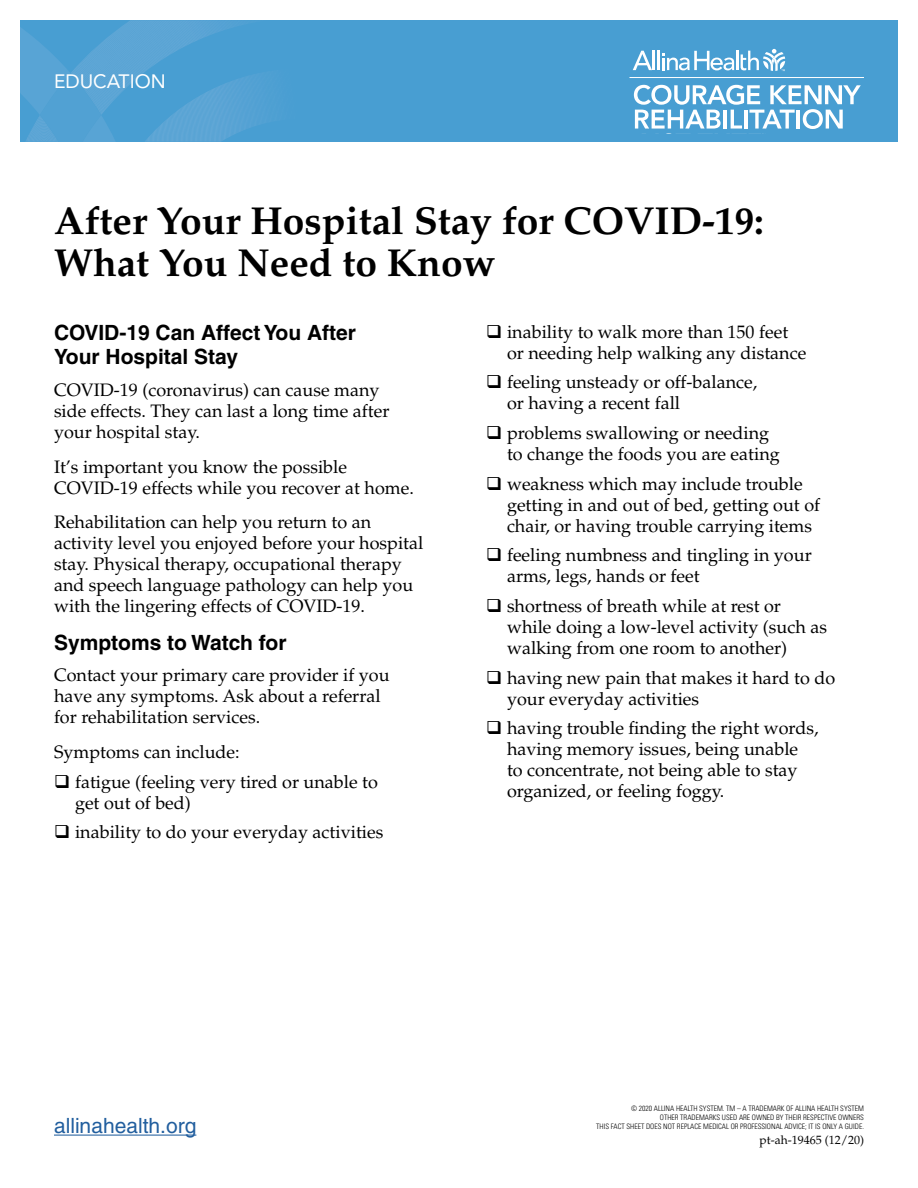
<style>
.page{position:relative;width:918px;height:1188px;background:#fff}
.page>*{position:absolute;margin:0;border:0;box-sizing:border-box;transform-origin:0 0}
.t1{font:700 39px/42px "Palatino";color:#000}
.t2{font:700 21px/24px "Helvetica";color:#000}
.t3{font:21px "Helvetica";color:#215e9e}
.t4{font:19.2px "Avenir LT Std";color:#fff}
.t5{font:18px/21px "Palatino";color:#000}
.t6{font:12px "Palatino";color:#000}
.t7{font:300 condensed 7.5px/9px "Univers";color:#000;text-align:right}
</style>
<div class="page">
<hr style="left:54px;top:1135px;width:142px;height:1px;background:#215e9e">
<div style="left:20px;top:20px;width:878px;height:122px;background:#489ed2"></div>
<svg style="left:20px;top:20px;width:246px;height:122px"></svg>
<hr style="left:657px;top:51px;width:3px;height:19px;background:#fff">
<svg style="left:633px;top:51px;width:22px;height:19px"></svg>
<svg style="left:662px;top:49px;width:123px;height:22px"></svg>
<hr style="left:629px;top:77px;width:235px;height:1px;background:#fff">
<svg style="left:634px;top:85px;width:227px;height:49px"></svg>
<p class="t4" style="left:54px;top:70px;width:113px">EDUCATION</p>
<h1 class="t1" style="left:54px;top:200px;width:711px">After Your Hospital Stay for COVID-19:<br>What You Need to Know</h1>
<p class="t2" style="left:54px;top:321px;width:304px">COVID-19 Can Affect You After<br>Your Hospital Stay</p>
<p class="t5" style="left:54px;top:380px;width:337px">COVID-19 (coronavirus) can cause many side effects. They can last a long time after your hospital stay.</p>
<p class="t5" style="left:54px;top:456px;width:361px">It’s important you know the possible<br>COVID-19 effects while you recover at home.</p>
<p class="t5" style="left:54px;top:512px;width:371px">Rehabilitation can help you return to an activity level you enjoyed before your hospital stay. Physical therapy, occupational therapy and speech language pathology can help you with the lingering effects of COVID-19.</p>
<p class="t2" style="left:54px;top:630px;width:234px">Symptoms to Watch for</p>
<p class="t5" style="left:54px;top:665px;width:337px">Contact your primary care provider if you have any symptoms. Ask about a referral for rehabilitation services.</p>
<p class="t5" style="left:75px;top:737px;width:304px;line-height:30px;text-indent:-21px">Symptoms can include:<br>fatigue (feeling very tired or unable to</p>
<p class="t5" style="left:75px;top:788px;width:310px;line-height:29.7px">get out of bed)<br>inability to do your everyday activities</p>
<p class="t5" style="left:507px;top:322px;width:301px">inability to walk more than 150 feet or needing help walking any distance</p>
<p class="t5" style="left:507px;top:372px;width:252px">feeling unsteady or off-balance, or having a recent fall</p>
<p class="t5" style="left:507px;top:423px;width:274px">problems swallowing or needing to change the foods you are eating</p>
<p class="t5" style="left:507px;top:473px;width:315px">weakness which may include trouble getting in and out of bed, getting out of chair, or having trouble carrying items</p>
<p class="t5" style="left:507px;top:545px;width:306px">feeling numbness and tingling in your arms, legs, hands or feet</p>
<p class="t5" style="left:507px;top:596px;width:322px">shortness of breath while at rest or while doing a low-level activity (such as walking from one room to another)</p>
<p class="t5" style="left:507px;top:667px;width:330px">having new pain that makes it hard to do your everyday activities</p>
<p class="t5" style="left:507px;top:718px;width:313px">having trouble finding the right words, having memory issues, being unable<br>to concentrate, not being able to stay organized, or feeling foggy.</p>
<p class="t3" style="left:54px;top:1113px;width:144px">allinahealth.org</p>
<p class="t7" style="left:596px;top:1104px;width:269px">© 2020 ALLINA HEALTH SYSTEM. TM – A TRADEMARK OF ALLINA HEALTH SYSTEM<br>OTHER TRADEMARKS USED ARE OWNED BY THEIR RESPECTIVE OWNERS<br>THIS FACT SHEET DOES NOT REPLACE MEDICAL OR PROFESSIONAL ADVICE; IT IS ONLY A GUIDE.</p>
<p class="t6" style="left:760px;top:1133px;width:106px">pt-ah-19465 (12/20)</p>
</div>
